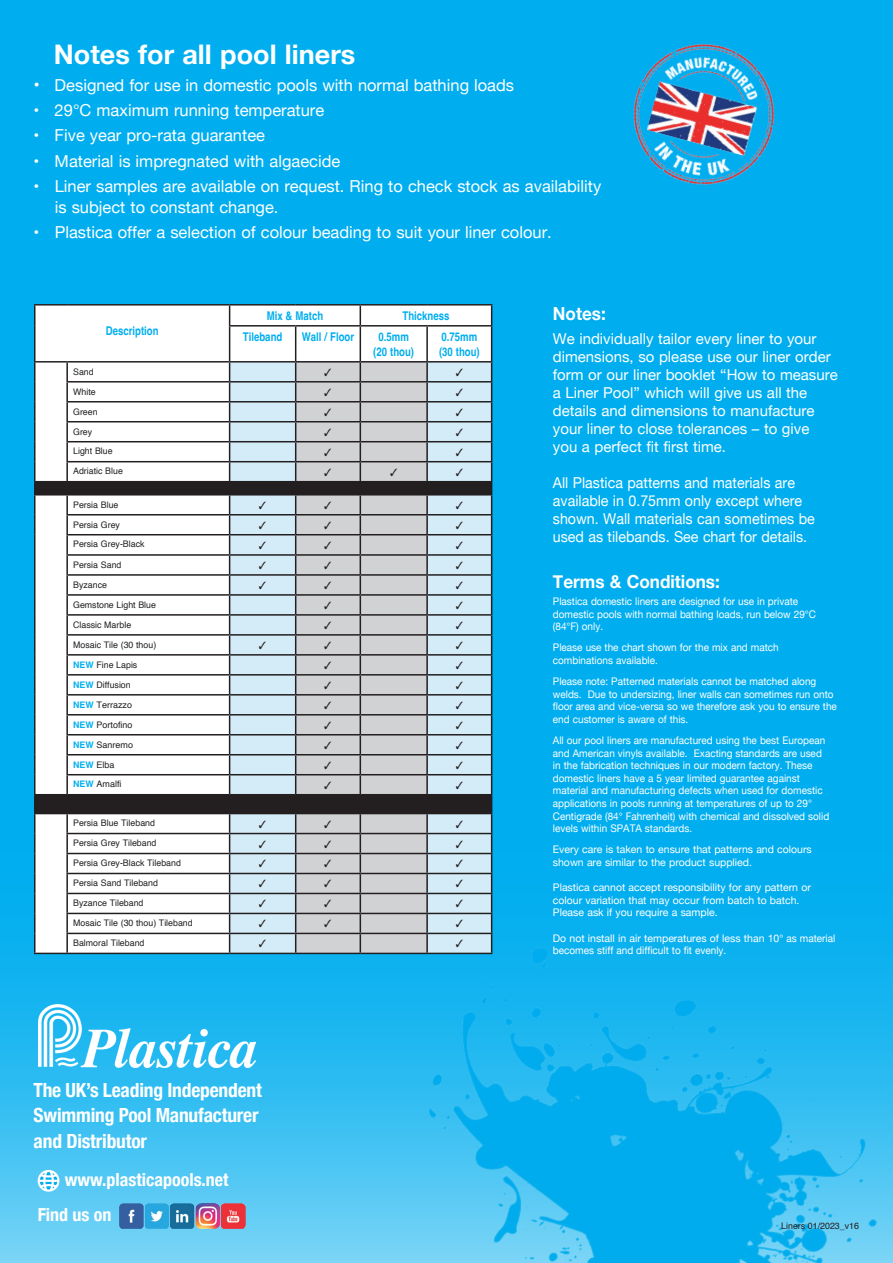
<style>
.page{position:relative;width:893px;height:1263px;background:#00aeef}
.page>*{position:absolute;margin:0;border:0;box-sizing:border-box;transform-origin:0 0}
.t1{font:700 27px "Helvetica Neue";color:#fff}
.t2{font:700 condensed 19.5px/25.5px "Helvetica Neue";letter-spacing:-.01em;color:#fff}
.t3{font:700 condensed 18px/34.8px "Helvetica Neue";color:#fff}
.t4{font:700 18px "Helvetica Neue";color:#fff;scale:.95 1}
.t5{font:16.5px/21px "Helvetica Neue";color:#fff}
.t6{font:15px/18px "Helvetica Neue";color:#fff}
.t7{font:15px/18px "Helvetica Neue";color:#fff;scale:.95 1}
.t8{font:700 12px/15px "Helvetica";color:#00aeef;text-align:center;scale:.8 1}
.t9{font:10.5px/12.6px "Helvetica Neue";color:#fff;scale:.95 1}
.t10{font:10.5px/12.6px "Helvetica Neue";color:#fff}
.t11{font:9px "Helvetica";color:#231f20}
.s1{font-size:18px}
.s2{font-weight:700;color:#00aeef}
</style>
<div class="page">
<svg style="left:0;top:947px;width:96px;height:316px;background:#3dc0f2"></svg>
<img style="left:96px;top:739px;width:797px;height:524px">
<img style="left:38px;top:1005px;width:217px;height:63px">
<svg style="left:38px;top:1170px;width:21px;height:22px"></svg>
<img style="left:633px;top:43px;width:142px;height:142px">
<img style="left:119px;top:1204px;width:126px;height:24px">
<div style="left:36px;top:306px;width:455px;height:55px;background:#fff"></div>
<hr style="left:34px;top:304px;width:33px;height:2px;background:#231f20">
<hr style="left:34px;top:306px;width:2px;height:20px;background:#231f20">
<hr style="left:67px;top:304px;width:163px;height:2px;background:#231f20">
<hr style="left:230px;top:304px;width:66px;height:2px;background:#231f20">
<svg style="left:229px;top:306px;width:1px;height:19px"></svg>
<hr style="left:296px;top:304px;width:64px;height:2px;background:#231f20">
<hr style="left:360px;top:304px;width:67px;height:2px;background:#231f20">
<svg style="left:360px;top:306px;width:1px;height:19px"></svg>
<hr style="left:427px;top:304px;width:65px;height:2px;background:#231f20">
<svg style="left:491px;top:306px;width:1px;height:19px"></svg>
<hr style="left:34px;top:326px;width:2px;height:35px;background:#231f20">
<hr style="left:229px;top:325px;width:67px;height:2px;background:#231f20">
<hr style="left:229px;top:327px;width:1px;height:34px;background:#231f20">
<hr style="left:296px;top:325px;width:64px;height:2px;background:#231f20">
<hr style="left:295px;top:327px;width:1px;height:34px;background:#231f20">
<hr style="left:360px;top:325px;width:67px;height:2px;background:#231f20">
<hr style="left:360px;top:327px;width:1px;height:34px;background:#231f20">
<hr style="left:427px;top:325px;width:65px;height:2px;background:#231f20">
<hr style="left:426px;top:327px;width:2px;height:34px;background:#231f20">
<hr style="left:491px;top:327px;width:1px;height:34px;background:#231f20">
<hr style="left:34px;top:361px;width:33px;height:2px;background:#231f20">
<hr style="left:67px;top:361px;width:163px;height:2px;background:#231f20">
<hr style="left:230px;top:361px;width:66px;height:2px;background:#231f20">
<hr style="left:296px;top:361px;width:64px;height:2px;background:#231f20">
<hr style="left:360px;top:361px;width:67px;height:2px;background:#231f20">
<hr style="left:427px;top:361px;width:65px;height:2px;background:#231f20">
<hr style="left:34px;top:953px;width:33px;height:1px;background:#231f20">
<hr style="left:67px;top:953px;width:163px;height:1px;background:#231f20">
<hr style="left:230px;top:953px;width:66px;height:1px;background:#231f20">
<hr style="left:296px;top:953px;width:64px;height:1px;background:#231f20">
<hr style="left:360px;top:953px;width:67px;height:1px;background:#231f20">
<hr style="left:427px;top:953px;width:65px;height:1px;background:#231f20">
<svg style="left:34px;top:363px;width:458px;height:590px;background:#cad0d3"></svg>
<h1 class="t1" style="left:54px;top:33px;width:303px">Notes for all pool liners</h1>
<h3 class="t5" style="left:33px;top:76px;width:482px"><span class="s1">•</span> Designed for use in domestic pools with normal bathing loads</h3>
<h3 class="t5" style="left:33px;top:101px;width:292px">• 29°C maximum running temperature</h3>
<h3 class="t5" style="left:33px;top:126px;width:233px">• Five year pro-rata guarantee</h3>
<h3 class="t5" style="left:33px;top:151px;width:308px">• Material is impregnated with algaecide</h3>
<h3 class="t5" style="left:55px;top:176px;width:548px;text-indent:-21px">• Liner samples are available on request. Ring to check stock as availability is subject to constant change.</h3>
<h3 class="t5" style="left:33px;top:223px;width:520px">• Plastica offer a selection of colour beading to suit your liner colour.</h3>
<p class="t8" style="left:106px;top:324px;width:68px">Description</p>
<p class="t11" style="left:73px;top:364px;width:22px">Sand</p>
<p class="t11" style="left:73px;top:384px;width:24px">White</p>
<p class="t11" style="left:73px;top:404px;width:26px">Green</p>
<p class="t11" style="left:73px;top:424px;width:21px">Grey</p>
<p class="t11" style="left:73px;top:444px;width:41px">Light Blue</p>
<p class="t11" style="left:73px;top:464px;width:51px">Adriatic Blue</p>
<p class="t11" style="left:73px;top:497px;width:47px">Persia Blue</p>
<p class="t11" style="left:73px;top:517px;width:48px">Persia Grey</p>
<p class="t11" style="left:73px;top:537px;width:73px">Persia Grey-Black</p>
<p class="t11" style="left:73px;top:558px;width:50px">Persia Sand</p>
<p class="t11" style="left:73px;top:578px;width:35px">Byzance</p>
<p class="t11" style="left:73px;top:597px;width:84px">Gemstone Light Blue</p>
<p class="t11" style="left:73px;top:617px;width:60px">Classic Marble</p>
<p class="t11" style="left:73px;top:637px;width:85px">Mosaic Tile (30 thou)</p>
<p class="t11" style="left:73px;top:657px;width:66px"><span class="s2">NEW</span> Fine Lapis</p>
<p class="t11" style="left:73px;top:677px;width:59px"><span class="s2">NEW</span> Diffusion</p>
<p class="t11" style="left:73px;top:697px;width:60px"><span class="s2">NEW</span> Terrazzo</p>
<p class="t11" style="left:73px;top:717px;width:61px"><span class="s2">NEW</span> Portofino</p>
<p class="t11" style="left:73px;top:737px;width:61px"><span class="s2">NEW</span> Sanremo</p>
<p class="t11" style="left:73px;top:757px;width:43px"><span class="s2">NEW</span> Elba</p>
<p class="t11" style="left:73px;top:777px;width:50px"><span class="s2">NEW</span> Amalfi</p>
<p class="t11" style="left:73px;top:816px;width:83px">Persia Blue Tileband</p>
<p class="t11" style="left:73px;top:836px;width:85px">Persia Grey Tileband</p>
<p class="t11" style="left:73px;top:856px;width:109px">Persia Grey-Black Tileband</p>
<p class="t11" style="left:73px;top:876px;width:86px">Persia Sand Tileband</p>
<p class="t11" style="left:73px;top:896px;width:72px">Byzance Tileband</p>
<p class="t11" style="left:73px;top:916px;width:121px">Mosaic Tile (30 thou) Tileband</p>
<p class="t11" style="left:73px;top:936px;width:73px">Balmoral Tileband</p>
<p class="t8" style="left:267px;top:309px;width:72px">Mix &amp; Match</p>
<p class="t8" style="left:402px;top:309px;width:60px">Thickness</p>
<p class="t8" style="left:243px;top:330px;width:51px">Tileband</p>
<p class="t8" style="left:302px;top:330px;width:67px">Wall / Floor</p>
<p class="t8" style="left:373px;top:330px;width:52px">0.5mm (20 thou)</p>
<p class="t8" style="left:439px;top:330px;width:52px;text-align:left">0.75mm (30 thou)</p>
<h2 class="t2" style="left:34px;top:1076px;width:230px">The UK’s Leading Independent<br>Swimming Pool Manufacturer and Distributor</h2>
<h3 class="t3" style="left:38px;top:1161px;width:192px;text-indent:27px">www.plasticapools.net<br>Find us on</h3>
<h3 class="t4" style="left:553px;top:299px;width:57px">Notes:</h3>
<p class="t6" style="left:553px;top:330px;width:286px">We individually tailor every liner to your dimensions, so please use our liner order form or our liner booklet “How to measure a Liner Pool” which will give us all the details and dimensions to manufacture your liner to close tolerances – to give<br>you a perfect fit first time.</p>
<h3 class="t7" style="left:553px;top:474px;width:277px">All Plastica patterns and materials are available in 0.75mm only except where shown. Wall materials can sometimes be used as tilebands. See chart for details.</h3>
<h3 class="t4" style="left:553px;top:568px;width:177px">Terms &amp; Conditions:</h3>
<p class="t9" style="left:553px;top:596px;width:279px">Plastica domestic liners are designed for use in private domestic pools with normal bathing loads, run below 29°C (84°F) only.</p>
<p class="t9" style="left:553px;top:642px;width:239px">Please use the chart shown for the mix and match combinations available.</p>
<p class="t9" style="left:553px;top:676px;width:300px">Please note: Patterned materials cannot be matched along welds. Due to undersizing, liner walls can sometimes run onto floor area and vice-versa so we therefore ask you to ensure the end customer is aware of this.</p>
<p class="t9" style="left:553px;top:734px;width:292px">All our pool liners are manufactured using the best European and American vinyls available. Exacting standards are used in the fabrication techniques in our modern factory. These domestic liners have a 5 year limited guarantee against material and manufacturing defects when used for domestic applications in pools running at temperatures of up to 29° Centigrade (84° Fahrenheit) with chemical and dissolved solid levels within SPATA standards.</p>
<p class="t10" style="left:553px;top:844px;width:260px">Every care is taken to ensure that patterns and colours shown are similar to the product supplied.</p>
<p class="t10" style="left:553px;top:882px;width:259px">Plastica cannot accept responsibility for any pattern or colour variation that may occur from batch to batch.<br>Please ask if you require a sample.</p>
<p class="t10" style="left:553px;top:932px;width:284px">Do not install in air temperatures of less than 10° as material becomes stiff and difficult to fit evenly.</p>
<p class="t11" style="left:781px;top:1218px;width:79px">Liners 01/2023_v16</p>
</div>
